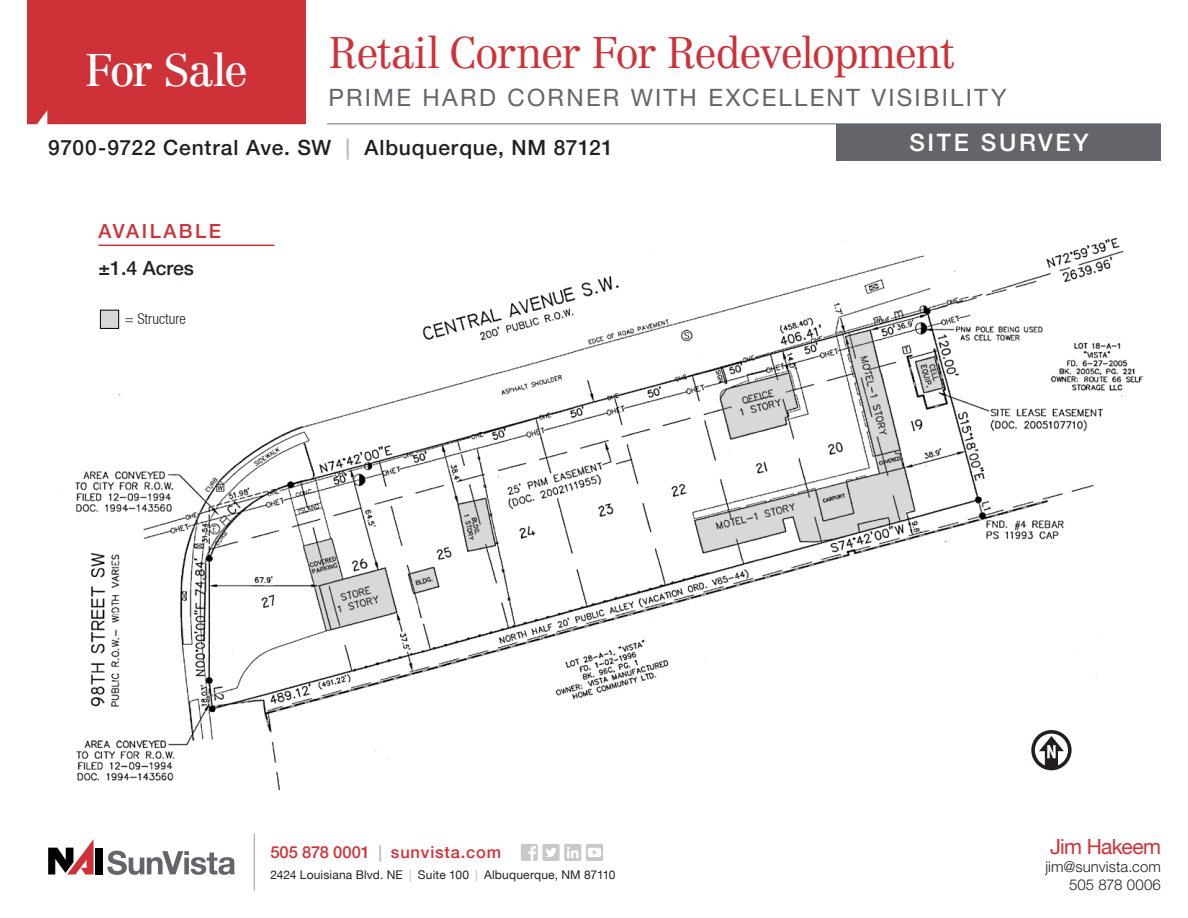
<style>
.page{position:relative;width:1188px;height:918px;background:#fff}
.page>*{position:absolute;margin:0;border:0;box-sizing:border-box;transform-origin:0 0}
.t1{font:45px "Centennial LT Std";letter-spacing:-.05em;color:#fff}
.t2{font:300 43.5px "Centennial LT Std";letter-spacing:-.045em;color:#cf3138}
.t3{font:24px "Helvetica Neue LT Std";letter-spacing:.095em;color:#63656a}
.t4{font:500 24px "Helvetica Neue LT";letter-spacing:.11em;color:#fff}
.t5{font:500 21px "Helvetica Neue LT";letter-spacing:.035em;color:#231f20}
.t6{font:21px "Helvetica Neue LT";letter-spacing:-.03em;color:#cf3138}
.Available_text{font:500 19.5px "Helvetica Neue LT";letter-spacing:.13em;color:#cf3138}
.Available_text-2{font:500 19.5px "Helvetica Neue LT";color:#231f20}
.t7{font:500 16.5px "Helvetica Neue LT";letter-spacing:.05em;color:#cf3138}
.t8{font:300 15px/18px "Helvetica Neue LT Std";letter-spacing:.005em;color:#231f20;text-align:right}
.Available_text-3{font:300 condensed 15px "Helvetica Neue LT";color:#231f20}
.t9{font:12px "Helvetica Neue LT";letter-spacing:.015em;color:#231f20}
.s1{color:#bcbdc0}
</style>
<div class="page">
<img style="left:56px;top:234px;width:1088px;height:556px">
<div style="left:1027px;top:726px;width:49px;height:48px;background:#fff;border-radius:50%"></div>
<svg style="left:1031px;top:730px;width:41px;height:40px"></svg>
<hr style="left:99px;top:245px;width:175px;height:1px;background:#cf3138">
<svg style="left:303px;top:539px;width:93px;height:91px"></svg>
<svg style="left:408px;top:567px;width:30px;height:26px"></svg>
<svg style="left:458px;top:498px;width:36px;height:53px"></svg>
<svg style="left:915px;top:357px;width:27px;height:35px"></svg>
<svg style="left:695px;top:330px;width:220px;height:222px"></svg>
<div style="left:100px;top:310px;width:19px;height:18px;background:#d8d8da"></div>
<div style="left:100px;top:310px;width:19px;height:19px;border:1px solid #000"></div>
<div style="left:27px;top:0;width:279px;height:124px;background:#cf3138"></div>
<hr style="left:327px;top:123px;width:834px;height:1px;background:#697379">
<div style="left:837px;top:124px;width:324px;height:37px;background:#63656a"></div>
<div style="left:96px;top:848px;width:7px;height:27px;background:#000"></div>
<svg style="left:48px;top:839px;width:46px;height:36px"></svg>
<svg style="left:107px;top:851px;width:128px;height:24px"></svg>
<div style="left:521px;top:844px;width:17px;height:17px;background:#c7c8ca;border-radius:2px"></div>
<svg style="left:528px;top:846px;width:8px;height:15px"></svg>
<div style="left:564px;top:844px;width:17px;height:17px;background:#c7c8ca;border-radius:2px"></div>
<svg style="left:567px;top:847px;width:12px;height:11px"></svg>
<div style="left:542px;top:844px;width:18px;height:17px;background:#c7c8ca;border-radius:2px"></div>
<svg style="left:546px;top:848px;width:11px;height:9px"></svg>
<div style="left:586px;top:844px;width:17px;height:17px;background:#c7c8ca;border-radius:2px"></div>
<svg style="left:588px;top:848px;width:13px;height:9px"></svg>
<hr style="left:254px;top:833px;width:1px;height:58px;background:#bcbdc0">
<h2 class="t2" style="left:329px;top:27px;width:627px">Retail Corner For Redevelopment</h2>
<h3 class="t3" style="left:329px;top:84px;width:680px">PRIME HARD CORNER WITH EXCELLENT VISIBILITY</h3>
<h3 class="t5" style="left:48px;top:135px;width:567px">9700-9722 Central Ave. SW <span class="s1">|</span> Albuquerque, NM 87121</h3>
<h1 class="t1" style="left:85px;top:43px;width:165px">For Sale</h1>
<p class="t4" style="left:909px;top:128px;width:181px">SITE SURVEY</p>
<p class="Available_text" style="left:99px;top:219px;width:124px">AVAILABLE</p>
<p class="Available_text-2" style="left:99px;top:256px;width:97px">±1.4 Acres</p>
<p class="Available_text-3" style="left:125px;top:310px;width:63px">= Structure</p>
<h3 class="t7" style="left:270px;top:843px;width:232px">505 878 0001 <span class="s1">|</span> sunvista.com</h3>
<p class="t9" style="left:270px;top:868px;width:347px">2424 Louisiana Blvd. NE <span class="s1">|</span> Suite 100 <span class="s1">|</span> Albuquerque, NM 87110</p>
<h3 class="t6" style="left:1050px;top:834px;width:112px">Jim Hakeem</h3>
<p class="t8" style="left:1045px;top:858px;width:117px">jim@sunvista.com<br>505 878 0006</p>
</div>
